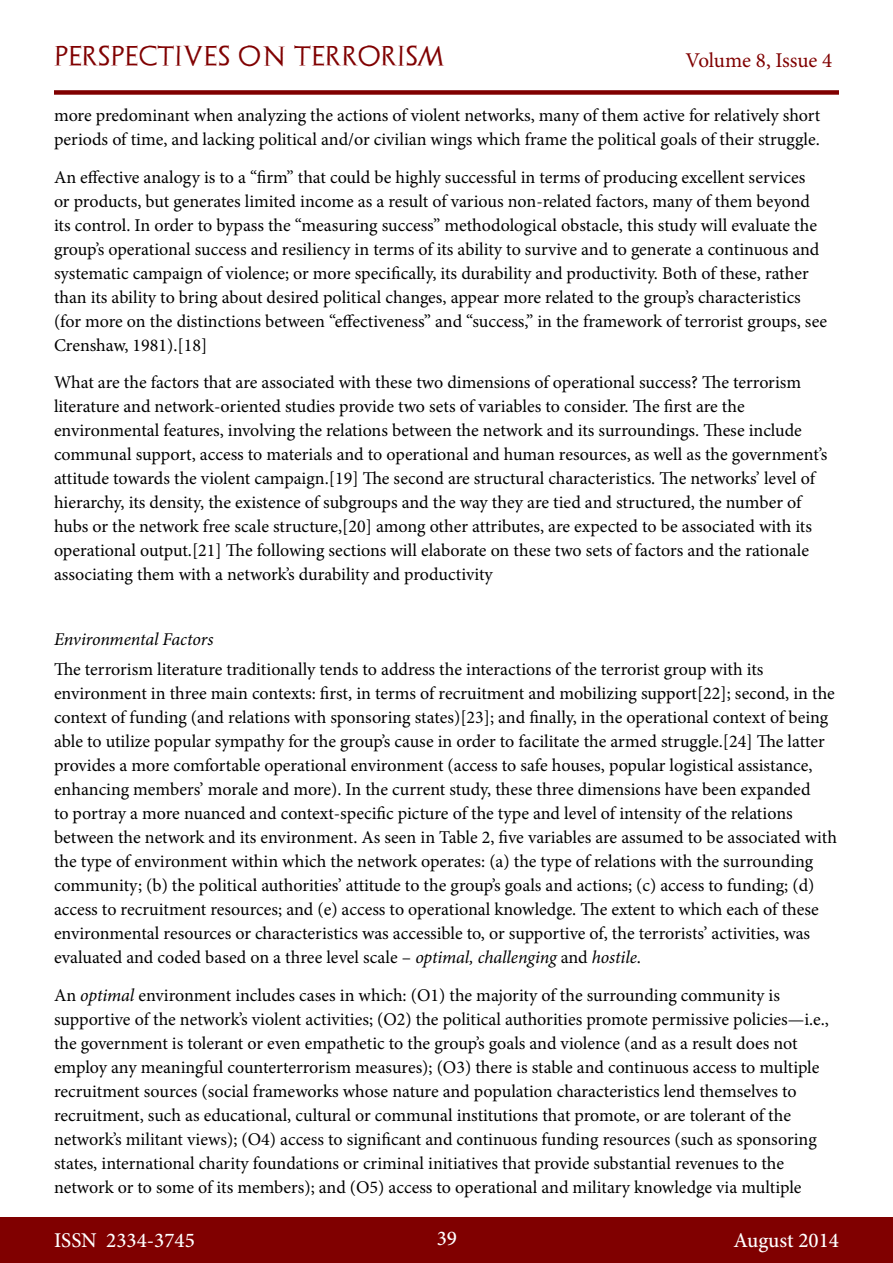
<style>
.page{position:relative;width:893px;height:1263px;background:#fff}
.page>*{position:absolute;margin:0;border:0;box-sizing:border-box;transform-origin:0 0}
.t1{font:500 21px "Minion Pro";color:#fff}
.t2{font:21px "Archeologicaps";letter-spacing:.045em;color:#800000}
.t3{font:21px "Minion Pro";letter-spacing:-.005em;color:#800000}
.t4{font:18px/24px "Minion Pro";color:#000}
.t5{font:italic 18px "Minion Pro";letter-spacing:-.01em;color:#000}
.s1{font-style:italic}
</style>
<div class="page">
<div style="left:0;top:1217px;width:893px;height:46px;background:#800000"></div>
<div style="left:54px;top:90px;width:785px;height:5px;background:#800000"></div>
<p class="t2" style="left:54px;top:43px;width:392px">PERSPECTIVES ON TERRORISM</p>
<p class="t3" style="left:686px;top:46px;width:148px">Volume 8, Issue 4</p>
<p class="t4" style="left:54px;top:103px;width:768px">more predominant when analyzing the actions of violent networks, many of them active for relatively short periods of time, and lacking political and/or civilian wings which frame the political goals of their struggle.</p>
<p class="t4" style="left:54px;top:165px;width:775px">An effective analogy is to a “firm” that could be highly successful in terms of producing excellent services<br>or products, but generates limited income as a result of various non-related factors, many of them beyond its control. In order to bypass the “measuring success” methodological obstacle, this study will evaluate the group’s operational success and resiliency in terms of its ability to survive and to generate a continuous and systematic campaign of violence; or more specifically, its durability and productivity. Both of these, rather than its ability to bring about desired political changes, appear more related to the group’s characteristics (for more on the distinctions between “effectiveness” and “success,” in the framework of terrorist groups, see Crenshaw, 1981).[18]</p>
<p class="t4" style="left:54px;top:370px;width:775px">What are the factors that are associated with these two dimensions of operational success? The terrorism literature and network-oriented studies provide two sets of variables to consider. The first are the environmental features, involving the relations between the network and its surroundings. These include communal support, access to materials and to operational and human resources, as well as the government’s attitude towards the violent campaign.[19] The second are structural characteristics. The networks’ level of hierarchy, its density, the existence of subgroups and the way they are tied and structured, the number of hubs or the network free scale structure,[20] among other attributes, are expected to be associated with its operational output.[21] The following sections will elaborate on these two sets of factors and the rationale associating them with a network’s durability and productivity</p>
<p class="t5" style="left:54px;top:626px;width:161px">Environmental Factors</p>
<p class="t4" style="left:54px;top:658px;width:784px">The terrorism literature traditionally tends to address the interactions of the terrorist group with its environment in three main contexts: first, in terms of recruitment and mobilizing support[22]; second, in the context of funding (and relations with sponsoring states)[23]; and finally, in the operational context of being able to utilize popular sympathy for the group’s cause in order to facilitate the armed struggle.[24] The latter provides a more comfortable operational environment (access to safe houses, popular logistical assistance, enhancing members’ morale and more). In the current study, these three dimensions have been expanded<br>to portray a more nuanced and context-specific picture of the type and level of intensity of the relations between the network and its environment. As seen in Table 2, five variables are assumed to be associated with the type of environment within which the network operates: (a) the type of relations with the surrounding community; (b) the political authorities’ attitude to the group’s goals and actions; (c) access to funding; (d) access to recruitment resources; and (e) access to operational knowledge. The extent to which each of these environmental resources or characteristics was accessible to, or supportive of, the terrorists’ activities, was evaluated and coded based on a three level scale – <span class="s1">optimal, challenging</span> and <span class="s1">hostile</span>.</p>
<p class="t4" style="left:54px;top:983px;width:776px">An <span class="s1">optimal</span> environment includes cases in which: (O1) the majority of the surrounding community is supportive of the network’s violent activities; (O2) the political authorities promote permissive policies—i.e., the government is tolerant or even empathetic to the group’s goals and violence (and as a result does not employ any meaningful counterterrorism measures); (O3) there is stable and continuous access to multiple recruitment sources (social frameworks whose nature and population characteristics lend themselves to recruitment, such as educational, cultural or communal institutions that promote, or are tolerant of the network’s militant views); (O4) access to significant and continuous funding resources (such as sponsoring states, international charity foundations or criminal initiatives that provide substantial revenues to the network or to some of its members); and (O5) access to operational and military knowledge via multiple</p>
<p class="t1" style="left:54px;top:1226px;width:142px">ISSN 2334-3745</p>
<p class="t1" style="left:437px;top:1224px;width:22px">39</p>
<p class="t1" style="left:733px;top:1226px;width:107px">August 2014</p>
</div>
